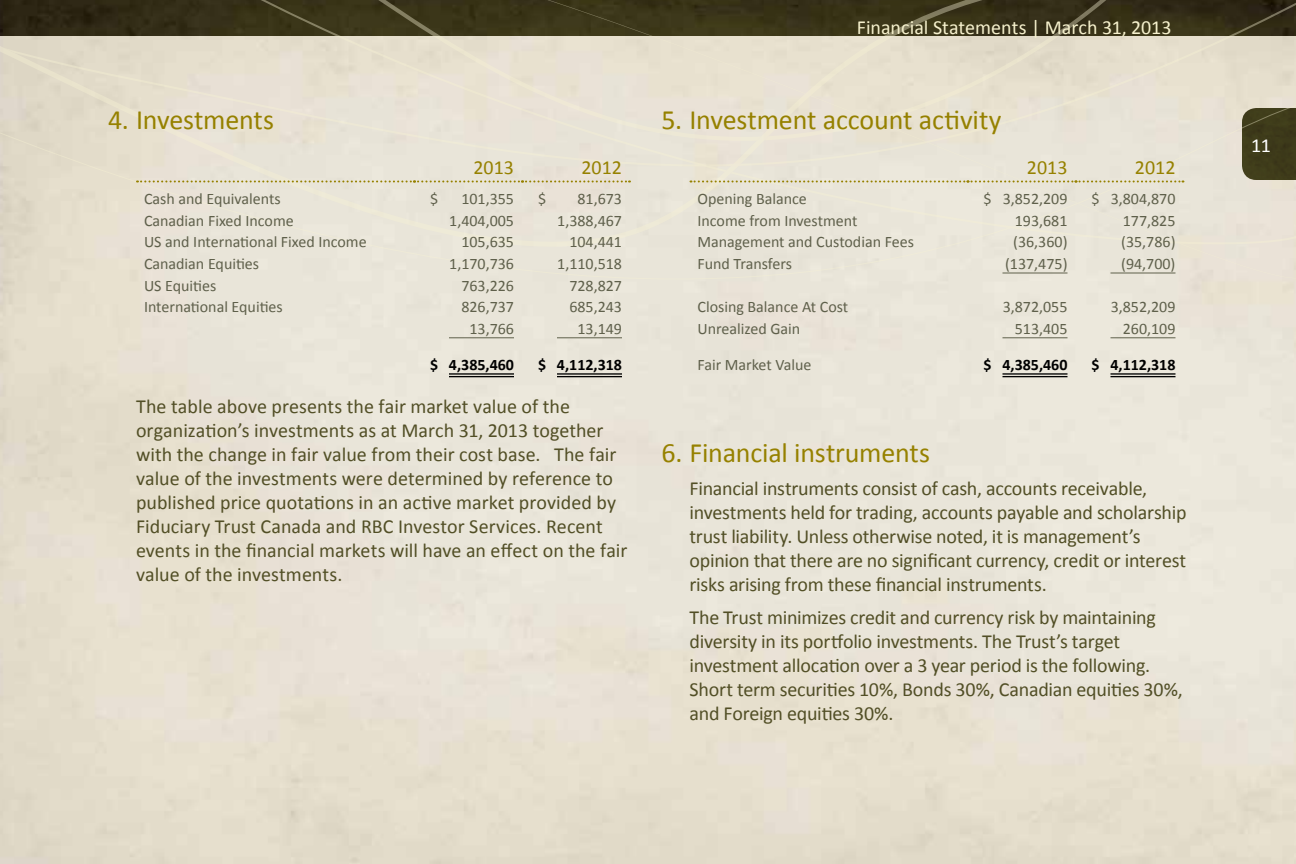
<style>
.page{position:relative;width:1296px;height:864px;background:#fff}
.page>*{position:absolute;margin:0;border:0;box-sizing:border-box;transform-origin:0 0}
.t1{font:28px "Calibri";letter-spacing:-.01em;color:#968100}
.t2{font:20px/24px "Calibri";letter-spacing:-.01em;color:#524f26}
.t3{font:20px "Calibri";color:#f6f1cd}
.t4{font:20px "Calibri";color:#968100}
.t5{font:20px "Calibri";color:#fff}
.t6{font:16px "Calibri";color:#5f604b}
.t7{font:700 16px "Calibri";color:#000}
</style>
<div class="page">
<svg style="left:0;top:247px;width:1296px;height:31px;background:#e8e3d7"></svg>
<svg style="left:0;top:0;width:1296px;height:247px;background:#cbc5b5"></svg>
<svg style="left:137px;top:180px;width:493px;height:2px"></svg>
<hr style="left:449px;top:337px;width:65px;height:1px;background:#5f604b">
<hr style="left:557px;top:337px;width:65px;height:1px;background:#5f604b">
<hr style="left:449px;top:373px;width:65px;height:2px;background:#000">
<hr style="left:449px;top:376px;width:65px;height:1px;background:#000">
<hr style="left:557px;top:373px;width:65px;height:2px;background:#000">
<hr style="left:557px;top:376px;width:65px;height:1px;background:#000">
<svg style="left:690px;top:180px;width:493px;height:2px"></svg>
<hr style="left:1002px;top:272px;width:66px;height:2px;background:#5f604b">
<hr style="left:1110px;top:272px;width:66px;height:2px;background:#5f604b">
<hr style="left:1002px;top:337px;width:66px;height:1px;background:#5f604b">
<hr style="left:1110px;top:337px;width:66px;height:1px;background:#5f604b">
<hr style="left:1002px;top:373px;width:66px;height:2px;background:#000">
<hr style="left:1002px;top:376px;width:66px;height:1px;background:#000">
<hr style="left:1110px;top:373px;width:66px;height:2px;background:#000">
<hr style="left:1110px;top:376px;width:66px;height:1px;background:#000">
<p class="t3" style="left:857px;top:15px;width:316px">Financial Statements | March 31, 2013</p>
<h1 class="t1" style="left:108px;top:102px;width:168px">4. Investments</h1>
<h1 class="t1" style="left:662px;top:102px;width:342px">5. Investment account activity</h1>
<p class="t5" style="left:1251px;top:132px;width:22px">11</p>
<p class="t4" style="left:473px;top:154px;width:42px">2013</p>
<p class="t4" style="left:581px;top:154px;width:42px">2012</p>
<p class="t4" style="left:1027px;top:154px;width:42px">2013</p>
<p class="t4" style="left:1135px;top:154px;width:42px">2012</p>
<p class="t6" style="left:144px;top:189px;width:138px">Cash and Equivalents</p>
<p class="t6" style="left:430px;top:189px;width:10px">$</p>
<p class="t6" style="left:461px;top:189px;width:54px">101,355</p>
<p class="t6" style="left:538px;top:189px;width:10px">$</p>
<p class="t6" style="left:577px;top:189px;width:46px">81,673</p>
<p class="t6" style="left:144px;top:210px;width:151px">Canadian Fixed Income</p>
<p class="t6" style="left:449px;top:210px;width:66px">1,404,005</p>
<p class="t6" style="left:557px;top:210px;width:66px">1,388,467</p>
<p class="t6" style="left:144px;top:232px;width:224px">US and International Fixed Income</p>
<p class="t6" style="left:461px;top:232px;width:54px">105,635</p>
<p class="t6" style="left:569px;top:232px;width:54px">104,441</p>
<p class="t6" style="left:144px;top:254px;width:117px">Canadian Equities</p>
<p class="t6" style="left:449px;top:254px;width:66px">1,170,736</p>
<p class="t6" style="left:557px;top:254px;width:66px">1,110,518</p>
<p class="t6" style="left:144px;top:275px;width:74px">US Equities</p>
<p class="t6" style="left:461px;top:275px;width:54px">763,226</p>
<p class="t6" style="left:569px;top:275px;width:54px">728,827</p>
<p class="t6" style="left:144px;top:297px;width:140px">International Equities</p>
<p class="t6" style="left:461px;top:297px;width:54px">826,737</p>
<p class="t6" style="left:569px;top:297px;width:54px">685,243</p>
<p class="t6" style="left:469px;top:318px;width:46px">13,766</p>
<p class="t6" style="left:577px;top:318px;width:46px">13,149</p>
<p class="t7" style="left:430px;top:354px;width:86px">$ 4,385,460</p>
<p class="t7" style="left:538px;top:354px;width:86px">$ 4,112,318</p>
<p class="t2" style="left:136px;top:393px;width:493px">The table above presents the fair market value of the organization’s investments as at March 31, 2013 together with the change in fair value from their cost base. The fair value of the investments were determined by reference to published price quotations in an active market provided by Fiduciary Trust Canada and RBC Investor Services. Recent events in the financial markets will have an effect on the fair value of the investments.</p>
<p class="t6" style="left:698px;top:189px;width:111px">Opening Balance</p>
<p class="t6" style="left:984px;top:189px;width:86px">$ 3,852,209</p>
<p class="t6" style="left:1092px;top:189px;width:86px">$ 3,804,870</p>
<p class="t6" style="left:698px;top:210px;width:161px">Income from Investment</p>
<p class="t6" style="left:1015px;top:210px;width:54px">193,681</p>
<p class="t6" style="left:1123px;top:210px;width:54px">177,825</p>
<p class="t6" style="left:698px;top:232px;width:218px">Management and Custodian Fees</p>
<p class="t6" style="left:1013px;top:232px;width:56px">(36,360)</p>
<p class="t6" style="left:1121px;top:232px;width:56px">(35,786)</p>
<p class="t6" style="left:698px;top:254px;width:96px">Fund Transfers</p>
<p class="t6" style="left:1005px;top:254px;width:64px">(137,475)</p>
<p class="t6" style="left:1121px;top:254px;width:56px">(94,700)</p>
<p class="t6" style="left:697px;top:297px;width:152px">Closing Balance At Cost</p>
<p class="t6" style="left:1003px;top:297px;width:66px">3,872,055</p>
<p class="t6" style="left:1111px;top:297px;width:66px">3,852,209</p>
<p class="t6" style="left:697px;top:318px;width:104px">Unrealized Gain</p>
<p class="t6" style="left:1015px;top:318px;width:54px">513,405</p>
<p class="t6" style="left:1123px;top:318px;width:54px">260,109</p>
<p class="t6" style="left:698px;top:354px;width:115px">Fair Market Value</p>
<p class="t7" style="left:984px;top:354px;width:86px">$ 4,385,460</p>
<p class="t7" style="left:1092px;top:354px;width:86px">$ 4,112,318</p>
<h1 class="t1" style="left:662px;top:435px;width:270px">6. Financial instruments</h1>
<p class="t2" style="left:690px;top:475px;width:499px">Financial instruments consist of cash, accounts receivable, investments held for trading, accounts payable and scholarship trust liability. Unless otherwise noted, it is management’s opinion that there are no significant currency, credit or interest risks arising from these financial instruments.</p>
<p class="t2" style="left:690px;top:604px;width:495px">The Trust minimizes credit and currency risk by maintaining diversity in its portfolio investments. The Trust’s target investment allocation over a 3 year period is the following.<br>Short term securities 10%, Bonds 30%, Canadian equities 30%, and Foreign equities 30%.</p>
</div>
